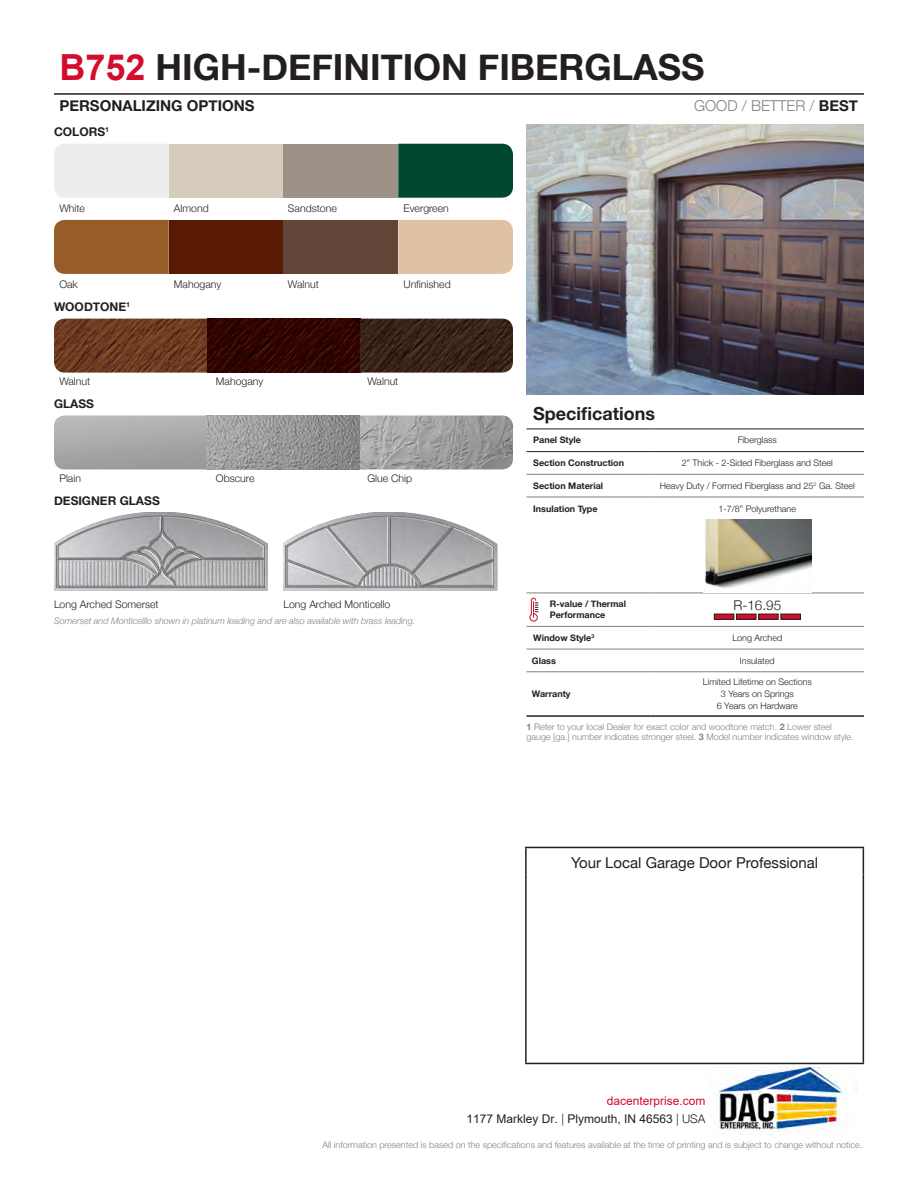
<style>
.page{position:relative;width:918px;height:1188px;background:#fff}
.page>*{position:absolute;margin:0;border:0;box-sizing:border-box;transform-origin:0 0}
.t1{font:700 36px "Helvetica Neue";color:#231f20}
.t2{font:700 18px "Helvetica Neue";color:#231f20}
.t3{font:15px "Helvetica Neue";color:#231f20}
.t4{font:700 15px "Helvetica Neue";color:#231f20}
.t5{font:300 15px "Helvetica Neue";color:#808285}
.t6{font:300 13.5px "Helvetica Neue";color:#231f20}
.t7{font:12px/18px "Arial";color:#231f20;text-align:right}
.t8{font:700 12px "Helvetica Neue";color:#231f20}
.t9{font:300 10.5px "Helvetica Neue";color:#231f20}
.t10{font:300 9px/10.8px "Helvetica Neue";color:#808285}
.t11{font:300 9px/12px "Helvetica Neue";color:#231f20;text-align:center}
.t12{font:700 9px/10.8px "Helvetica Neue";color:#231f20}
.t13{font:italic 300 9px "Helvetica Neue";color:#808285}
.s1{font-family:"Arial";color:#d30d2b}
.s2{font-weight:700;color:#231f20}
.s3{font-weight:700}
.s4{color:#d30d2b}
.s5{font-family:"Helvetica Neue";font-weight:300}
</style>
<div class="page">
<hr style="left:525px;top:847px;width:339px;height:1px;background:#231f20">
<hr style="left:525px;top:848px;width:2px;height:26px;background:#231f20">
<svg style="left:863px;top:848px;width:1px;height:26px"></svg>
<hr style="left:525px;top:874px;width:2px;height:189px;background:#231f20">
<hr style="left:863px;top:874px;width:1px;height:189px;background:#231f20">
<hr style="left:525px;top:1063px;width:339px;height:1px;background:#231f20">
<hr style="left:54px;top:93px;width:810px;height:2px;background:#231f20">
<img style="left:526px;top:124px;width:338px;height:270px">
<svg style="left:526px;top:715px;width:17px;height:2px"></svg>
<hr style="left:543px;top:715px;width:108px;height:2px;background:#231f20">
<hr style="left:651px;top:715px;width:213px;height:2px;background:#231f20">
<svg style="left:526px;top:429px;width:17px;height:1px"></svg>
<hr style="left:543px;top:429px;width:108px;height:1px;background:#231f20">
<hr style="left:651px;top:429px;width:213px;height:1px;background:#231f20">
<svg style="left:526px;top:451px;width:17px;height:1px"></svg>
<hr style="left:543px;top:451px;width:108px;height:1px;background:#231f20">
<hr style="left:651px;top:451px;width:213px;height:1px;background:#231f20">
<svg style="left:526px;top:474px;width:17px;height:1px"></svg>
<hr style="left:543px;top:474px;width:108px;height:1px;background:#808285">
<hr style="left:651px;top:474px;width:213px;height:1px;background:#808285">
<svg style="left:526px;top:497px;width:17px;height:1px"></svg>
<hr style="left:543px;top:497px;width:108px;height:1px;background:#808285">
<hr style="left:651px;top:497px;width:213px;height:1px;background:#808285">
<hr style="left:543px;top:626px;width:108px;height:1px;background:#808285">
<hr style="left:651px;top:626px;width:213px;height:1px;background:#808285">
<svg style="left:526px;top:649px;width:17px;height:1px"></svg>
<hr style="left:543px;top:649px;width:108px;height:1px;background:#808285">
<hr style="left:651px;top:649px;width:213px;height:1px;background:#808285">
<svg style="left:526px;top:671px;width:17px;height:1px"></svg>
<hr style="left:543px;top:671px;width:108px;height:1px;background:#808285">
<hr style="left:651px;top:671px;width:213px;height:1px;background:#808285">
<hr style="left:543px;top:593px;width:108px;height:1px;background:#808285">
<hr style="left:651px;top:593px;width:213px;height:1px;background:#808285">
<img style="left:704px;top:520px;width:107px;height:69px">
<svg style="left:526px;top:593px;width:17px;height:34px"></svg>
<div style="left:759px;top:614px;width:19px;height:5px;background:#d30d2b"></div>
<div style="left:781px;top:614px;width:19px;height:5px;background:#d30d2b"></div>
<div style="left:736px;top:614px;width:20px;height:5px;background:#d30d2b"></div>
<div style="left:714px;top:614px;width:20px;height:5px;background:#d30d2b"></div>
<div style="left:54px;top:144px;width:115px;height:54px;background:#ebeeed"></div>
<div style="left:169px;top:144px;width:115px;height:54px;background:#d5ccbd"></div>
<div style="left:284px;top:144px;width:114px;height:54px;background:#9e9187"></div>
<div style="left:398px;top:144px;width:115px;height:54px;background:#004830"></div>
<div style="left:54px;top:220px;width:115px;height:54px;background:#975d28"></div>
<div style="left:169px;top:220px;width:115px;height:54px;background:#581a02"></div>
<div style="left:284px;top:220px;width:114px;height:54px;background:#634538"></div>
<div style="left:398px;top:220px;width:115px;height:54px;background:#dfc2a2"></div>
<img style="left:54px;top:319px;width:459px;height:54px">
<img style="left:54px;top:416px;width:459px;height:53px">
<img style="left:54px;top:512px;width:214px;height:78px">
<img style="left:284px;top:512px;width:213px;height:78px">
<img style="left:714px;top:1067px;width:144px;height:68px">
<p class="t1" style="left:59px;top:39px;width:647px"><span class="s1">B752</span> HIGH-DEFINITION FIBERGLASS</p>
<p class="t4" style="left:59px;top:94px;width:197px">PERSONALIZING OPTIONS</p>
<p class="t5" style="left:694px;top:94px;width:165px">GOOD / BETTER / <span class="s2">BEST</span></p>
<p class="t8" style="left:54px;top:122px;width:57px">COLORS<sup>1</sup></p>
<p class="t9" style="left:59px;top:200px;width:27px">White</p>
<p class="t9" style="left:174px;top:200px;width:36px">Almond</p>
<p class="t9" style="left:288px;top:200px;width:50px">Sandstone</p>
<p class="t9" style="left:403px;top:200px;width:47px">Evergreen</p>
<p class="t9" style="left:59px;top:276px;width:20px">Oak</p>
<p class="t9" style="left:174px;top:276px;width:49px">Mahogany</p>
<p class="t9" style="left:288px;top:276px;width:32px">Walnut</p>
<p class="t9" style="left:403px;top:276px;width:49px">Unfinished</p>
<p class="t8" style="left:54px;top:297px;width:78px">WOODTONE<sup>1</sup></p>
<p class="t9" style="left:59px;top:373px;width:32px">Walnut</p>
<p class="t9" style="left:216px;top:373px;width:49px">Mahogany</p>
<p class="t9" style="left:368px;top:373px;width:32px">Walnut</p>
<p class="t8" style="left:54px;top:394px;width:42px">GLASS</p>
<p class="t9" style="left:59px;top:470px;width:23px">Plain</p>
<p class="t9" style="left:216px;top:470px;width:40px">Obscure</p>
<p class="t9" style="left:368px;top:470px;width:46px">Glue Chip</p>
<p class="t8" style="left:54px;top:491px;width:107px">DESIGNER GLASS</p>
<p class="t9" style="left:54px;top:596px;width:106px">Long Arched Somerset</p>
<p class="t9" style="left:283px;top:596px;width:108px">Long Arched Monticello</p>
<p class="t13" style="left:54px;top:614px;width:363px">Somerset and Monticelllo shown in platinum leading and are also available with brass leading.</p>
<p class="t2" style="left:533px;top:400px;width:123px">Specifications</p>
<p class="t12" style="left:533px;top:435px;width:49px">Panel Style</p>
<p class="t11" style="left:738px;top:434px;width:41px">Fiberglass</p>
<p class="t12" style="left:533px;top:458px;width:92px">Section Construction</p>
<p class="t11" style="left:682px;top:456px;width:153px">2” Thick - 2-Sided Fiberglass and Steel</p>
<p class="t12" style="left:533px;top:480px;width:71px">Section Material</p>
<p class="t11" style="left:660px;top:479px;width:196px">Heavy Duty / Formed Fiberglass and 25<sup>2</sup> Ga. Steel</p>
<p class="t12" style="left:533px;top:503px;width:66px">Insulation Type</p>
<p class="t11" style="left:719px;top:502px;width:79px">1-7/8” Polyurethane</p>
<p class="t12" style="left:550px;top:599px;width:78px">R-value / Thermal<br>Performance</p>
<p class="t6" style="left:733px;top:594px;width:49px">R-16.95</p>
<p class="t12" style="left:533px;top:633px;width:63px">Window Style<sup>3</sup></p>
<p class="t11" style="left:732px;top:631px;width:51px">Long Arched</p>
<p class="t12" style="left:532px;top:655px;width:25px">Glass</p>
<p class="t11" style="left:740px;top:654px;width:36px">Insulated</p>
<p class="t12" style="left:532px;top:689px;width:40px">Warranty</p>
<p class="t11" style="left:703px;top:675px;width:111px">Limited Lifetime on Sections<br>3 Years on Springs<br>6 Years on Hardware</p>
<p class="t10" style="left:526px;top:720px;width:329px"><span class="s3">1</span> Refer to your local Dealer for exact color and woodtone match. <span class="s3">2</span> Lower steel gauge [ga.] number indicates stronger steel. <span class="s3">3</span> Model number indicates window style.</p>
<h3 class="t3" style="left:571px;top:852px;width:249px">Your Local Garage Door Professional</h3>
<h3 class="t7" style="left:467px;top:1092px;width:240px"><span class="s4">dacenterprise.com<br></span>1177 Markley Dr. <span class="s5">|</span> Plymouth, IN 46563 <span class="s5">| USA</span></h3>
<p class="t10" style="left:322px;top:1139px;width:542px">All information presented is based on the specifications and features available at the time of printing and is subject to change without notice.</p>
</div>
